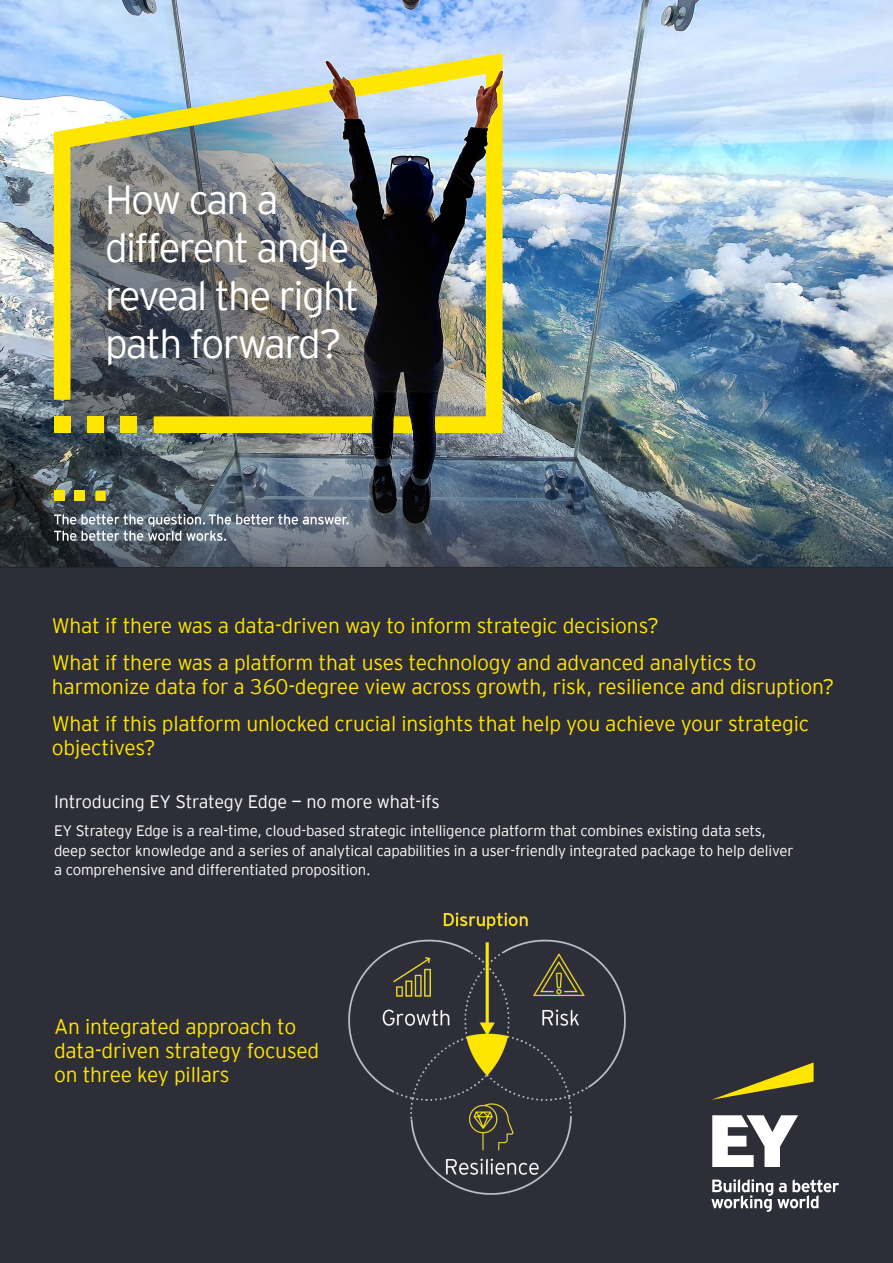
<style>
.page{position:relative;width:893px;height:1263px;background:#fff}
.page>*{position:absolute;margin:0;border:0;box-sizing:border-box;transform-origin:0 0}
.Newsletter_title__Co{font:300 40.5px "EY Interstate";letter-spacing:-.04em;color:#fff}
.Body_copy{font:300 21px/24px "EY Interstate";letter-spacing:-.01em;color:#ffe600}
.Body_copy-2{font:300 18px "EY Interstate";letter-spacing:-.01em;color:#fff}
.Body_copy-3{font:300 15px/19.5px "EY Interstate";letter-spacing:-.01em;color:#fff}
</style>
<div class="page">
<div style="left:0;top:568px;width:893px;height:695px;background:#2e2e38"></div>
<svg style="left:712px;top:1062px;width:102px;height:38px"></svg>
<svg style="left:711px;top:1115px;width:128px;height:97px"></svg>
<img style="left:349px;top:912px;width:276px;height:282px">
<img style="left:0;top:0;width:893px;height:568px">
<p class="Newsletter_title__Co" style="left:105px;top:171px;width:175px">How can a</p>
<p class="Newsletter_title__Co" style="left:105px;top:219px;width:246px">different angle</p>
<p class="Newsletter_title__Co" style="left:105px;top:267px;width:256px">reveal the right</p>
<p class="Newsletter_title__Co" style="left:105px;top:315px;width:238px">path forward?</p>
<p class="Body_copy" style="left:52px;top:613px;width:609px">What if there was a data-driven way to inform strategic decisions?</p>
<p class="Body_copy" style="left:52px;top:649px;width:784px">What if there was a platform that uses technology and advanced analytics to harmonize data for a 360-degree view across growth, risk, resilience and disruption?</p>
<p class="Body_copy" style="left:52px;top:710px;width:759px">What if this platform unlocked crucial insights that help you achieve your strategic objectives?</p>
<p class="Body_copy-2" style="left:54px;top:788px;width:387px">Introducing EY Strategy Edge — no more what-ifs</p>
<p class="Body_copy-3" style="left:54px;top:820px;width:741px">EY Strategy Edge is a real-time, cloud-based strategic intelligence platform that combines existing data sets, deep sector knowledge and a series of analytical capabilities in a user-friendly integrated package to help deliver a comprehensive and differentiated proposition.</p>
<p class="Body_copy" style="left:54px;top:1013px;width:267px">An integrated approach to data-driven strategy focused on three key pillars</p>
</div>
